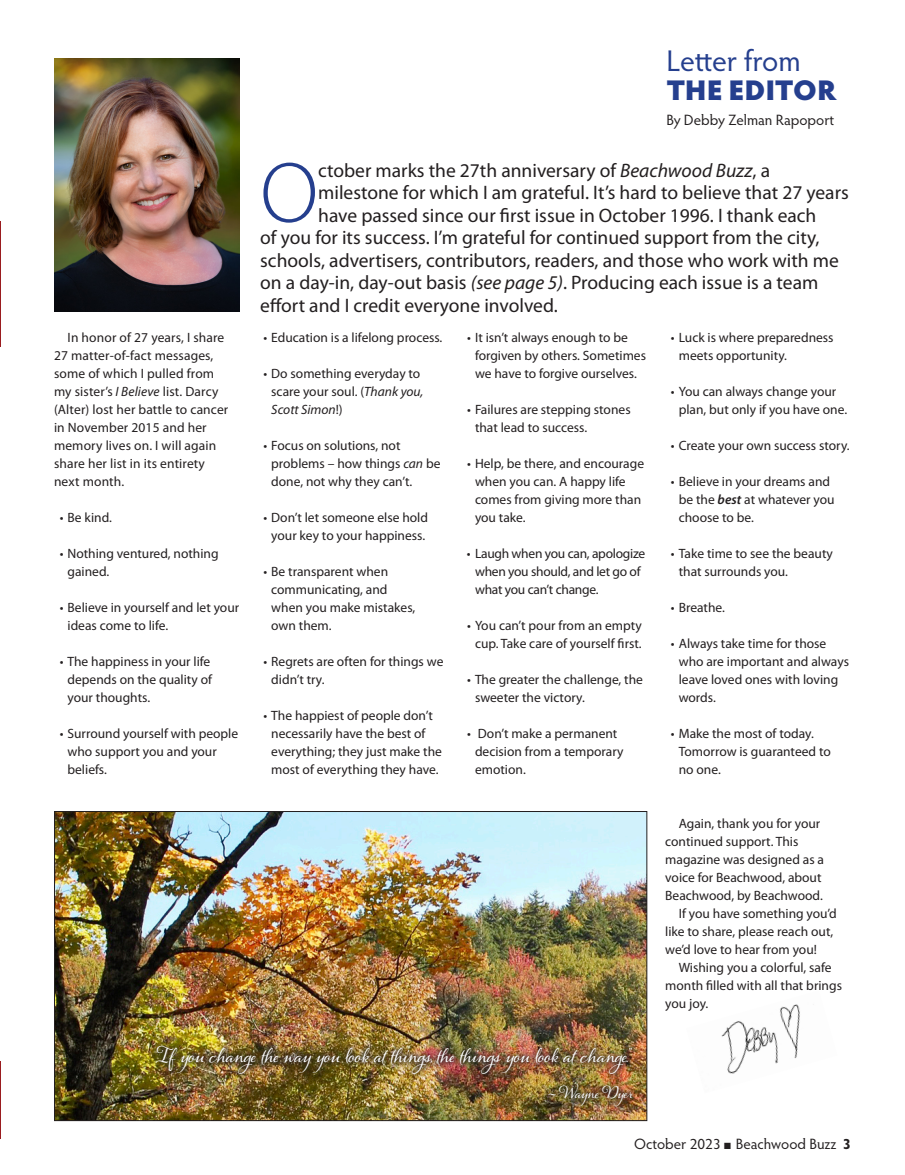
<style>
.page{position:relative;width:905px;height:1175px;background:#fff}
.page>*{position:absolute;margin:0;border:0;box-sizing:border-box;transform-origin:0 0}
.Intro_Text{font:300 86.25px "Myriad Pro";color:#253f8e}
.t1{font:30px "Hypatia Sans Pro";letter-spacing:-.005em;color:#253f8e}
.t2{font:900 28.5px "Hypatia Sans Pro";letter-spacing:-.005em;color:#253f8e}
.Intro_Text-2{font:19.5px "Myriad Pro";color:#231f20}
.Text_No_Indent{font:19.5px "Alana";letter-spacing:-.02em;color:#fff}
.t3{font:15px "Hypatia Sans Pro";color:#231f20}
.Text_No_Indent-2{font:15px "Alana";letter-spacing:-.02em;color:#fff}
.Hanging_Indent{font:13.5px/18px "Myriad Pro";color:#231f20}
.Text_Indent{font:13.5px/18px "Myriad Pro";color:#231f20}
.Hanging_Indent-2{font:13.5px/18px "Myriad Pro";letter-spacing:-.02em;color:#231f20}
.s1{font-style:italic}
.s2{font-weight:600;font-style:italic}
.s3{font-weight:700}
</style>
<div class="page">
<img style="left:55px;top:58px;width:184px;height:253px">
<hr style="left:0;top:222px;width:1px;height:125px;background:#9a1c1f">
<hr style="left:0;top:1061px;width:1px;height:78px;background:#9a1c1f">
<img style="left:56px;top:813px;width:589px;height:306px">
<img style="left:721px;top:1004px;width:79px;height:70px">
<div style="left:149px;top:1039px;width:490px;height:74px;background:#231f20;opacity:.75"></div>
<p class="t1" style="left:666px;top:41px;width:136px">Letter from</p>
<p class="t2" style="left:666px;top:69px;width:172px">THE EDITOR</p>
<p class="t3" style="left:666px;top:110px;width:169px">By Debby Zelman Rapoport</p>
<p class="Text_Indent" style="left:54px;top:329px;width:176px;text-indent:14px">In honor of 27 years, I share<br>27 matter-of-fact messages, some of which I pulled from my sister’s <span class="s1">I Believe</span> list. Darcy (Alter) lost her battle to cancer in November 2015 and her memory lives on. I will again share her list in its entirety next month.</p>
<p class="Hanging_Indent" style="left:60px;top:509px;width:54px">• Be kind.</p>
<p class="Hanging_Indent" style="left:68px;top:545px;width:153px;text-indent:-8px">• Nothing ventured, nothing gained.</p>
<p class="Hanging_Indent" style="left:68px;top:599px;width:173px;text-indent:-8px">• Believe in yourself and let your ideas come to life.</p>
<p class="Hanging_Indent" style="left:68px;top:653px;width:146px;text-indent:-8px">• The happiness in your life depends on the quality of your thoughts.</p>
<p class="Hanging_Indent" style="left:68px;top:725px;width:172px;text-indent:-8px">• Surround yourself with people who support you and your beliefs.</p>
<p class="Intro_Text" style="left:260px;top:145px;width:59px">O</p>
<p class="Intro_Text-2" style="left:318px;top:159px;width:453px">ctober marks the 27th anniversary of <span class="s1">Beachwood Buzz</span>, a</p>
<p class="Intro_Text-2" style="left:318px;top:182px;width:532px">milestone for which I am grateful. It’s hard to believe that 27 years</p>
<p class="Intro_Text-2" style="left:318px;top:204px;width:500px">have passed since our first issue in October 1996. I thank each</p>
<p class="Intro_Text-2" style="left:260px;top:227px;width:560px">of you for its success. I’m grateful for continued support from the city,</p>
<p class="Intro_Text-2" style="left:260px;top:249px;width:580px">schools, advertisers, contributors, readers, and those who work with me</p>
<p class="Intro_Text-2" style="left:260px;top:272px;width:559px">on a day-in, day-out basis <span class="s1">(see page 5)</span>. Producing each issue is a team</p>
<p class="Intro_Text-2" style="left:260px;top:294px;width:299px">effort and I credit everyone involved.</p>
<p class="Hanging_Indent" style="left:263px;top:329px;width:180px">• Education is a lifelong process.</p>
<p class="Hanging_Indent" style="left:271px;top:365px;width:154px;text-indent:-8px">• Do something everyday to scare your soul. (<span class="s1">Thank you,<br>Scott Simon</span>!)</p>
<p class="Hanging_Indent" style="left:271px;top:437px;width:171px;text-indent:-8px">• Focus on solutions, not problems – how things <span class="s1">can</span> be done, not why they can’t.</p>
<p class="Hanging_Indent" style="left:263px;top:509px;width:166px;text-align:center">• Don’t let someone else hold your key to your happiness.</p>
<p class="Hanging_Indent" style="left:271px;top:563px;width:146px;text-indent:-8px">• Be transparent when communicating, and when you make mistakes, own them.</p>
<p class="Hanging_Indent" style="left:271px;top:653px;width:174px;text-indent:-8px">• Regrets are often for things we didn’t try.</p>
<p class="Hanging_Indent" style="left:271px;top:707px;width:172px;text-indent:-8px">• The happiest of people don’t necessarily have the best of everything; they just make the most of everything they have.</p>
<p class="Hanging_Indent" style="left:475px;top:329px;width:172px;text-indent:-8px">• It isn’t always enough to be forgiven by others. Sometimes we have to forgive ourselves.</p>
<p class="Hanging_Indent" style="left:475px;top:401px;width:157px;text-indent:-8px">• Failures are stepping stones that lead to success.</p>
<p class="Hanging_Indent" style="left:475px;top:455px;width:171px;text-indent:-8px">• Help, be there, and encourage when you can. A happy life comes from giving more than you take.</p>
<p class="Hanging_Indent-2" style="left:475px;top:545px;width:172px;text-indent:-8px">• Laugh when you can, apologize when you should, and let go of what you can’t change.</p>
<p class="Hanging_Indent" style="left:467px;top:617px;width:176px;text-align:center">• You can’t pour from an empty cup. Take care of yourself first.</p>
<p class="Hanging_Indent" style="left:475px;top:671px;width:169px;text-indent:-8px">• The greater the challenge, the sweeter the victory.</p>
<p class="Hanging_Indent" style="left:475px;top:725px;width:150px;text-indent:-8px">• Don’t make a permanent decision from a temporary emotion.</p>
<p class="Hanging_Indent" style="left:678px;top:329px;width:156px;text-indent:-8px">• Luck is where preparedness meets opportunity.</p>
<p class="Hanging_Indent" style="left:678px;top:383px;width:170px;text-indent:-8px">• You can always change your plan, but only if you have one.</p>
<p class="Hanging_Indent" style="left:671px;top:437px;width:180px">• Create your own success story.</p>
<p class="Hanging_Indent" style="left:678px;top:473px;width:157px;text-indent:-8px">• Believe in your dreams and be the <span class="s2">best</span> at whatever you choose to be.</p>
<p class="Hanging_Indent" style="left:678px;top:545px;width:156px;text-indent:-8px">• Take time to see the beauty that surrounds you.</p>
<p class="Hanging_Indent" style="left:671px;top:599px;width:55px">• Breathe.</p>
<p class="Hanging_Indent" style="left:678px;top:635px;width:172px;text-indent:-8px">• Always take time for those who are important and always leave loved ones with loving words.</p>
<p class="Hanging_Indent" style="left:678px;top:725px;width:154px;text-indent:-8px">• Make the most of today.<br>Tomorrow is guaranteed to no one.</p>
<p class="Text_Indent" style="left:665px;top:815px;width:160px;text-indent:14px">Again, thank you for your continued support. This magazine was designed as a voice for Beachwood, about<br>Beachwood, by Beachwood.</p>
<p class="Text_Indent" style="left:665px;top:905px;width:173px;text-indent:14px">If you have something you’d like to share, please reach out, we’d love to hear from you!</p>
<p class="Text_Indent" style="left:665px;top:959px;width:178px;text-indent:14px">Wishing you a colorful, safe month filled with all that brings you joy.</p>
<p class="Text_No_Indent" style="left:158px;top:1044px;width:475px">If you change the way you look at things, the things you look at change."</p>
<p class="Text_No_Indent-2" style="left:548px;top:1084px;width:85px">~ Wayne Dyer</p>
<p class="t3" style="left:634px;top:1133px;width:218px">October 2023 ■ Beachwood Buzz <span class="s3">3</span></p>
</div>
